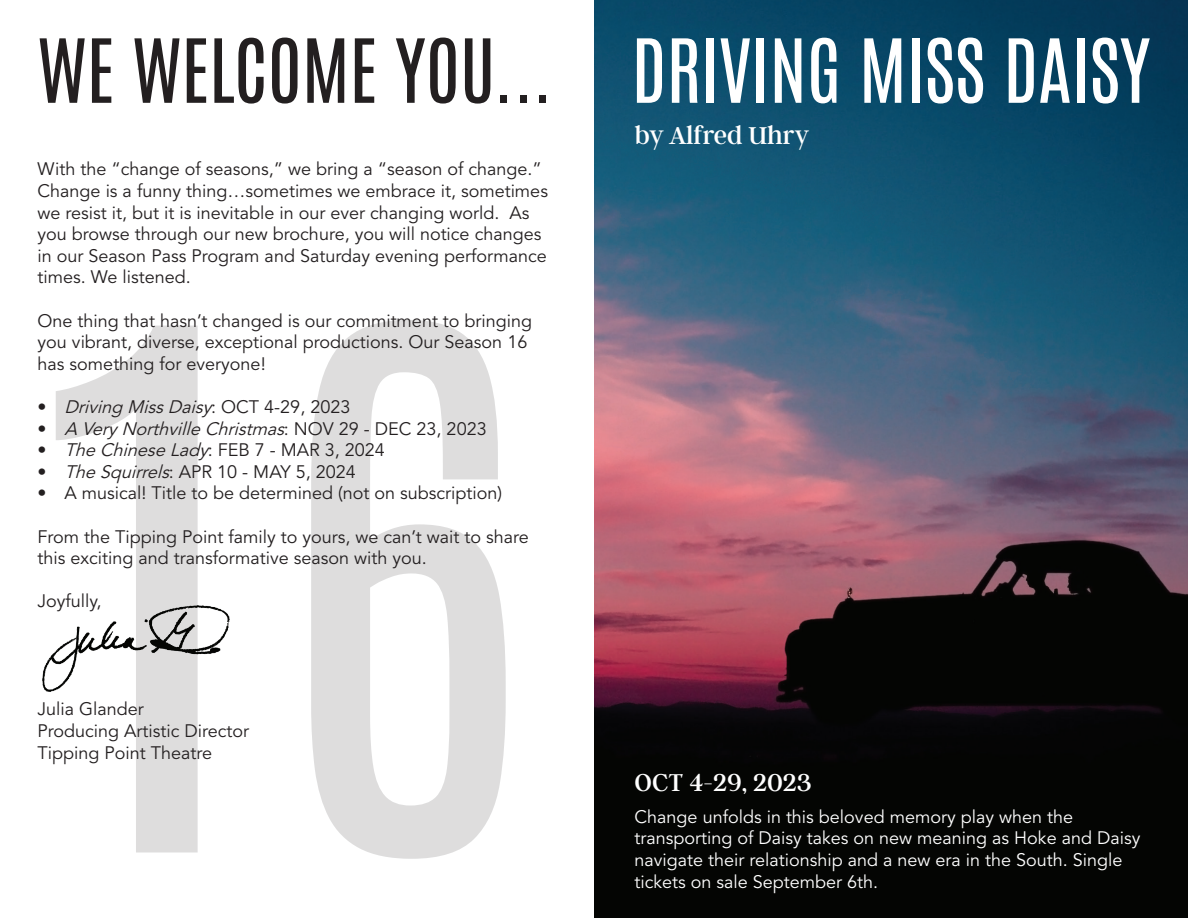
<style>
.page{position:relative;width:1188px;height:918px;background:#fff}
.page>*{position:absolute;margin:0;border:0;box-sizing:border-box;transform-origin:0 0}
.t1{font:613.2px "Antonio";color:#231f20}
.t2{font:75px "Antonio";color:#fff}
.t3{font:75px "Antonio";color:#231f20}
.t4{font:27px "Argent CF";color:#fff}
.t5{font:18px/21.6px "Avenir LT Std";color:#231f20}
.t6{font:18px/21.6px "Avenir LT Std";color:#fff}
.t7{font:italic 18px "Avenir LT Std";color:#231f20}
.s1{font-style:normal}
.s2{font-style:italic}
</style>
<div class="page">
<img style="left:594px;top:0;width:594px;height:918px">
<img style="left:42px;top:605px;width:187px;height:86px">
<h2 class="t3" style="left:38px;top:18px;width:517px">WE WELCOME YOU...</h2>
<p class="t5" style="left:38px;top:159px;width:512px">With the “change of seasons,” we bring a “season of change.” Change is a funny thing…sometimes we embrace it, sometimes we resist it, but it is inevitable in our ever changing world. As you browse through our new brochure, you will notice changes in our Season Pass Program and Saturday evening performance times. We listened.</p>
<p class="t5" style="left:38px;top:310px;width:496px">One thing that hasn’t changed is our commitment to bringing you vibrant, diverse, exceptional productions. Our Season 16 has something for everyone!</p>
<p class="t7" style="left:38px;top:396px;width:314px"><span class="s1">•</span> Driving MissDaisy<span class="s1">: O C T 4 - 2 9 , 2 0 2 3</span></p>
<p class="t7" style="left:38px;top:418px;width:451px"><span class="s1">•</span> A VeryNorthvilleChristmas<span class="s1">: N O V 2 9 - D E C 2 3 , 2 0 2 3</span></p>
<p class="t5" style="left:38px;top:440px;width:349px">• <span class="s2">TheChineseLady</span>: F E B 7 - M A R 3 , 2 0 2 4</p>
<p class="t5" style="left:38px;top:461px;width:320px">• <span class="s2">TheSquirrels</span>: A P R 1 0 - M AY 5 , 2 0 2 4</p>
<p class="t5" style="left:38px;top:483px;width:466px">• A musical! Title to be determined (not on subscription)</p>
<p class="t5" style="left:38px;top:526px;width:493px">From the Tipping Point family to yours, we can’t wait to share this exciting and transformative season with you.</p>
<p class="t5" style="left:38px;top:591px;width:66px">Joyfully,</p>
<h1 class="t1" style="left:18px;top:156px;width:513px">16</h1>
<p class="t5" style="left:38px;top:699px;width:213px">Julia Glander<br>Producing Artistic Director<br>Tipping Point Theatre</p>
<h2 class="t2" style="left:632px;top:18px;width:520px">DRIVING MISS DAISY</h2>
<h3 class="t4" style="left:635px;top:122px;width:176px">by Alfred Uhry</h3>
<h3 class="t4" style="left:635px;top:769px;width:178px">OCT 4-29, 2023</h3>
<p class="t6" style="left:635px;top:806px;width:507px">Change unfolds in this beloved memory play when the transporting of Daisy takes on new meaning as Hoke and Daisy navigate their relationship and a new era in the South. Single tickets on sale September 6th.</p>
</div>
